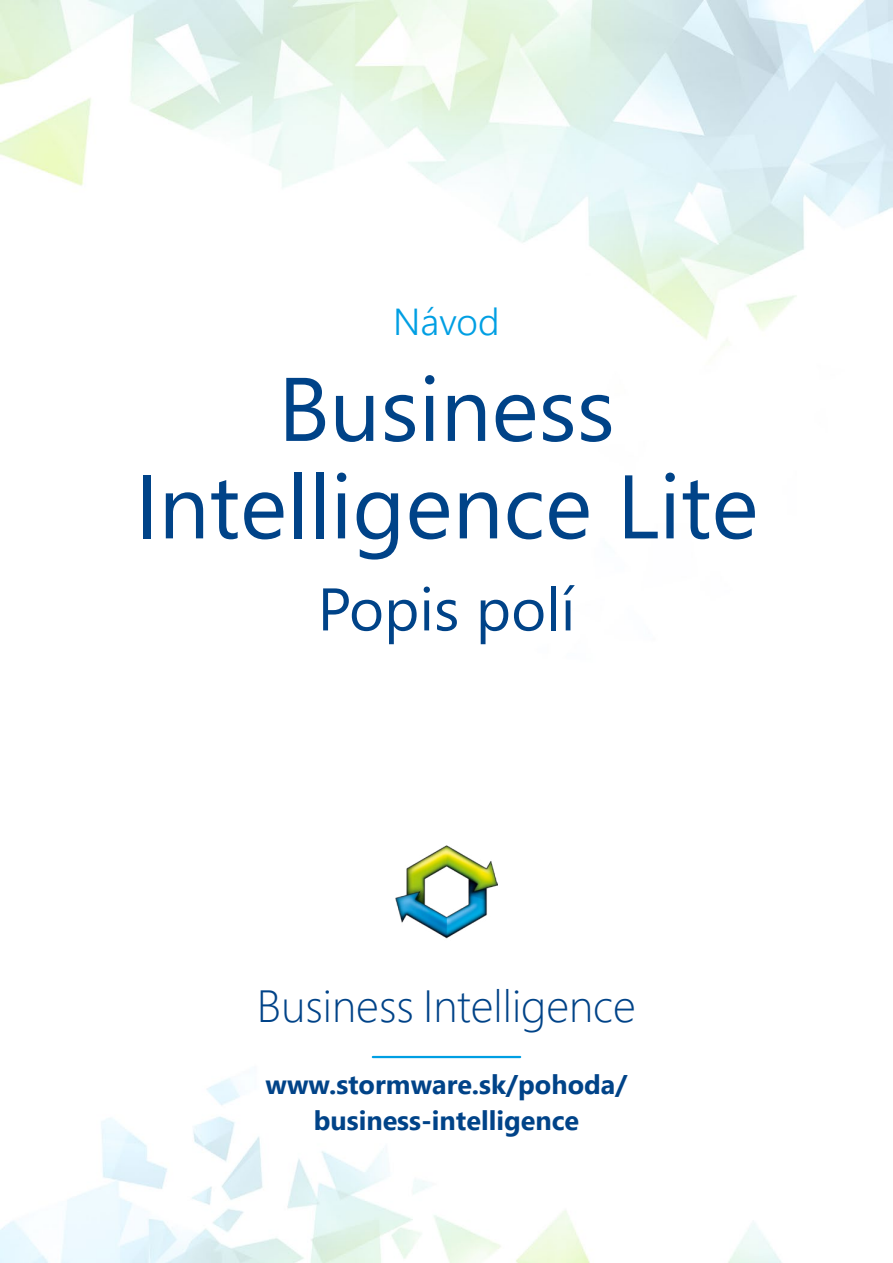
<style>
.page{position:relative;width:893px;height:1263px;background:#fff}
.page>*{position:absolute;margin:0;border:0;box-sizing:border-box;transform-origin:0 0}
.t1{font:90px/97.5px "Segoe UI";color:#004388;text-align:center}
.t2{font:60px "Segoe UI";color:#004388}
.t3{font:300 45px "Segoe UI";color:#004388}
.t4{font:300 37.5px "Segoe UI";color:#009fe3}
.t5{font:700 27px/36.2px "Segoe UI";color:#004388;text-align:center}
</style>
<div class="page">
<img style="left:0;top:0;width:893px;height:1263px">
<hr style="left:373px;top:1056px;width:147px;height:2px;background:#009fe3">
<img style="left:395px;top:840px;width:102px;height:102px">
<h3 class="t4" style="left:393px;top:286px;width:108px">Návod</h3>
<h1 class="t1" style="left:135px;top:352px;width:625px">Business<br>Intelligence Lite</h1>
<h2 class="t2" style="left:318px;top:552px;width:259px">Popis polí</h2>
<h3 class="t3" style="left:257px;top:963px;width:381px">Business Intelligence</h3>
<p class="t5" style="left:265px;top:1064px;width:363px">www.stormware.sk/pohoda/ business-intelligence</p>
</div>
